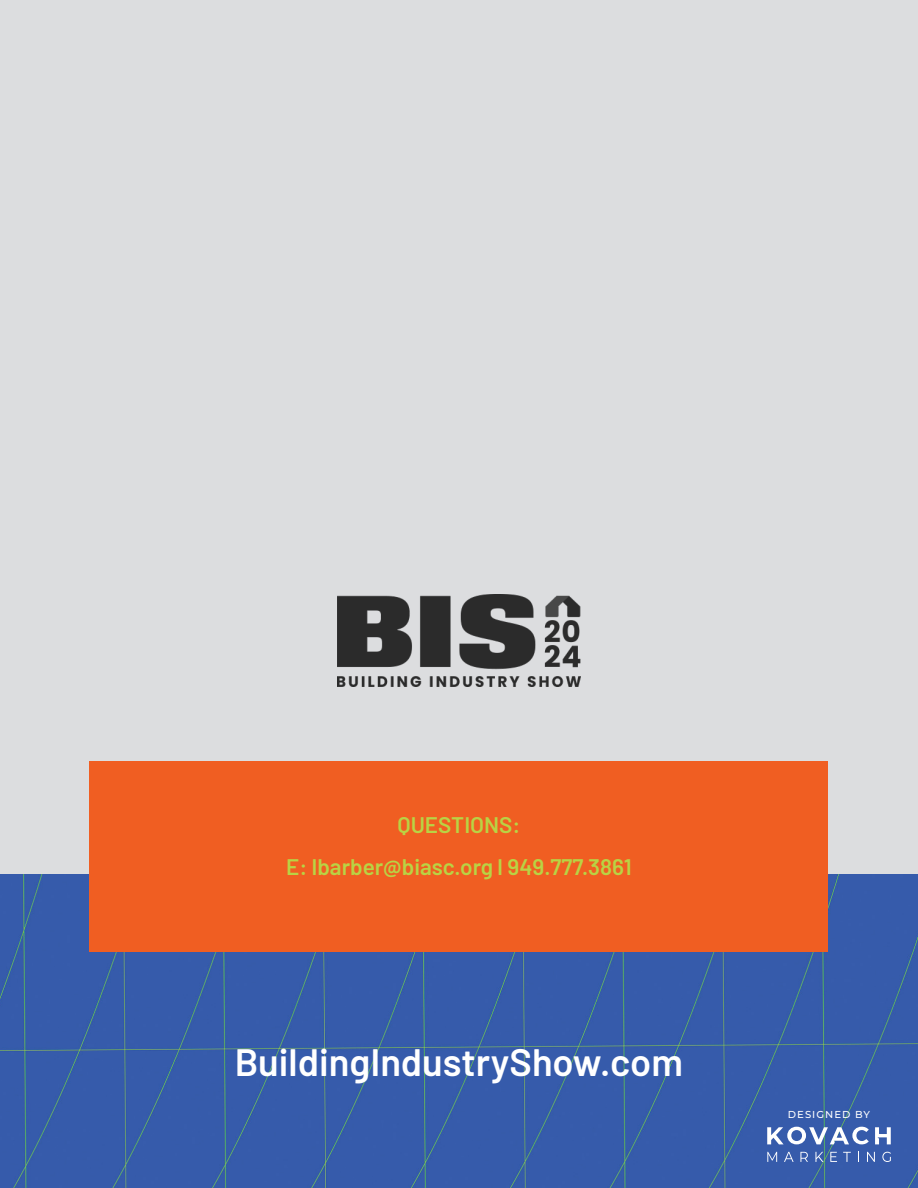
<style>
.page{position:relative;width:918px;height:1188px;background:#fff}
.page>*{position:absolute;margin:0;border:0;box-sizing:border-box;transform-origin:0 0}
.t1{font:600 38.1px "Barlow";color:#fff}
.t2{font:600 22.5px "Barlow";color:#b9d344}
.t3{font:500 10.05px "Montserrat";letter-spacing:.1em;color:#fff}
</style>
<div class="page">
<div style="left:0;top:0;width:918px;height:875px;background:#dcdddf"></div>
<div style="left:0;top:875px;width:918px;height:313px;background:#365bab"></div>
<img style="left:338px;top:594px;width:242px;height:93px">
<svg style="left:875px;top:1127px;width:16px;height:17px"></svg>
<svg style="left:767px;top:1127px;width:102px;height:17px"></svg>
<svg style="left:767px;top:1152px;width:10px;height:10px"></svg>
<svg style="left:784px;top:1152px;width:10px;height:10px"></svg>
<svg style="left:800px;top:1152px;width:8px;height:10px"></svg>
<svg style="left:815px;top:1152px;width:8px;height:10px"></svg>
<svg style="left:830px;top:1152px;width:7px;height:10px"></svg>
<svg style="left:843px;top:1152px;width:8px;height:10px"></svg>
<svg style="left:867px;top:1152px;width:8px;height:10px"></svg>
<svg style="left:882px;top:1152px;width:9px;height:10px"></svg>
<div style="left:90px;top:761px;width:738px;height:190px;background:#f05e22"></div>
<p class="t2" style="left:397px;top:808px;width:125px">QUESTIONS:</p>
<p class="t2" style="left:286px;top:850px;width:347px">E: lbarber@biasc.org l 949.777.3861</p>
<p class="t1" style="left:235px;top:1034px;width:450px">BuildingIndustryShow.com</p>
<p class="t3" style="left:788px;top:1107px;width:84px">DESIGNED BY</p>
</div>
